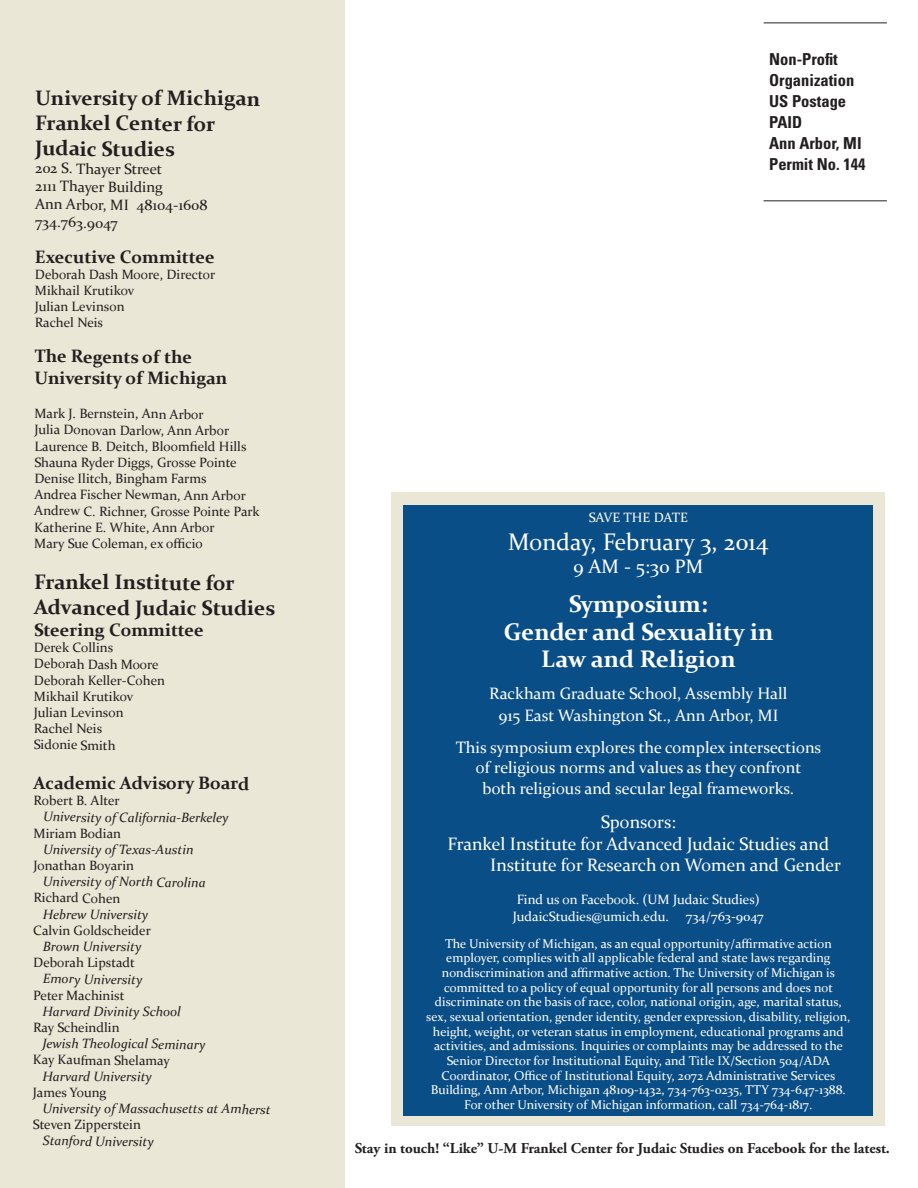
<style>
.page{position:relative;width:918px;height:1188px;background:#fff}
.page>*{position:absolute;margin:0;border:0;box-sizing:border-box;transform-origin:0 0}
.t1{font:700 24px/27.5px "Constantia";color:#fff;text-align:center}
.t2{font:24px "Constantia";color:#fff}
.t3{font:700 21px/25.2px "Constantia";letter-spacing:-.005em;color:#231f20}
.t4{font:19.5px "Constantia";color:#fff}
.t5{font:700 18px/21.6px "Constantia";letter-spacing:-.005em;color:#231f20}
.t6{font:18px "Constantia";color:#fff}
.t7{font:16.5px/21.5px "Constantia";color:#fff;text-align:center}
.t8{font:700 condensed 16.5px/21px "Univers";color:#231f20}
.t9{font:700 15px "Adobe Garamond Pro";color:#231f20}
.t10{font:15px/18px "Constantia";letter-spacing:-.005em;color:#231f20}
.t11{font:13.5px/16.2px "Constantia";letter-spacing:-.005em;color:#231f20}
.t12{font:italic 13.5px "Constantia";letter-spacing:-.005em;color:#231f20}
.t13{font:13.5px/16.6px "Constantia";color:#fff}
.t14{font:12.75px/14.7px "Constantia";color:#fff;text-align:center}
</style>
<div class="page">
<div style="left:0;top:0;width:344px;height:1188px;background:#ebe7d6"></div>
<div style="left:391px;top:492px;width:494px;height:634px;background:#ebe7d6"></div>
<div style="left:404px;top:505px;width:469px;height:611px;background:#0a4e87"></div>
<hr style="left:764px;top:22px;width:123px;height:1px;background:#231f20">
<hr style="left:764px;top:200px;width:123px;height:1px;background:#231f20">
<h2 class="t3" style="left:35px;top:84px;width:227px">University of Michigan<br>Frankel Center for<br>Judaic Studies</h2>
<p class="t10" style="left:35px;top:159px;width:174px">202 S. Thayer Street<br>2111 Thayer Building<br>Ann Arbor, MI 48104-1608<br>734.763.9047</p>
<h3 class="t5" style="left:35px;top:245px;width:181px">Executive Committee</h3>
<p class="t11" style="left:35px;top:266px;width:182px">Deborah Dash Moore, Director<br>Mikhail Krutikov<br>Julian Levinson<br>Rachel Neis</p>
<h3 class="t5" style="left:35px;top:345px;width:194px">The Regents of the<br>University of Michigan</h3>
<p class="t11" style="left:34px;top:405px;width:227px">Mark J. Bernstein, Ann Arbor<br>Julia Donovan Darlow, Ann Arbor<br>Laurence B. Deitch, Bloomfield Hills<br>Shauna Ryder Diggs, Grosse Pointe<br>Denise Ilitch, Bingham Farms<br>Andrea Fischer Newman, Ann Arbor<br>Andrew C. Richner, Grosse Pointe Park<br>Katherine E. White, Ann Arbor<br>Mary Sue Coleman, ex officio</p>
<h2 class="t3" style="left:34px;top:569px;width:242px">Frankel Institute for<br>Advanced Judaic Studies</h2>
<h3 class="t5" style="left:34px;top:618px;width:172px">Steering Committee</h3>
<p class="t11" style="left:34px;top:639px;width:133px">Derek Collins<br>Deborah Dash Moore<br>Deborah Keller-Cohen<br>Mikhail Krutikov<br>Julian Levinson<br>Rachel Neis<br>Sidonie Smith</p>
<h3 class="t5" style="left:34px;top:771px;width:217px">Academic Advisory Board</h3>
<p class="t11" style="left:34px;top:792px;width:88px">Robert B. Alter</p>
<p class="t12" style="left:43px;top:808px;width:187px">University of California-Berkeley</p>
<p class="t11" style="left:34px;top:824px;width:89px">Miriam Bodian</p>
<p class="t12" style="left:43px;top:840px;width:152px">University of Texas-Austin</p>
<p class="t11" style="left:33px;top:857px;width:102px">Jonathan Boyarin</p>
<p class="t12" style="left:43px;top:873px;width:164px">University of North Carolina</p>
<p class="t11" style="left:33px;top:889px;width:89px">Richard Cohen</p>
<p class="t12" style="left:43px;top:905px;width:107px">Hebrew University</p>
<p class="t11" style="left:33px;top:922px;width:119px">Calvin Goldscheider</p>
<p class="t12" style="left:43px;top:937px;width:100px">Brown University</p>
<p class="t11" style="left:33px;top:954px;width:103px">Deborah Lipstadt</p>
<p class="t12" style="left:43px;top:970px;width:101px">Emory University</p>
<p class="t11" style="left:33px;top:986px;width:93px">Peter Machinist</p>
<p class="t12" style="left:43px;top:1002px;width:140px">Harvard Divinity School</p>
<p class="t11" style="left:33px;top:1019px;width:88px">Ray Scheindlin</p>
<p class="t12" style="left:43px;top:1035px;width:165px">Jewish Theological Seminary</p>
<p class="t11" style="left:33px;top:1051px;width:138px">Kay Kaufman Shelamay</p>
<p class="t12" style="left:42px;top:1067px;width:111px">Harvard University</p>
<p class="t11" style="left:33px;top:1084px;width:75px">James Young</p>
<p class="t12" style="left:42px;top:1100px;width:230px">University of Massachusetts at Amherst</p>
<p class="t11" style="left:33px;top:1116px;width:110px">Steven Zipperstein</p>
<p class="t12" style="left:43px;top:1132px;width:112px">Stanford University</p>
<p class="t8" style="left:769px;top:48px;width:98px">Non-Profit<br>Organization<br>US Postage<br>PAID<br>Ann Arbor, MI<br>Permit No. 144</p>
<p class="t13" style="left:589px;top:509px;width:101px">SAVE THE DATE</p>
<h1 class="t2" style="left:508px;top:525px;width:262px">Monday, February 3, 2014</h1>
<h3 class="t4" style="left:573px;top:553px;width:132px">9 AM - 5:30 PM</h3>
<h1 class="t1" style="left:504px;top:589px;width:271px">Symposium:<br>Gender and Sexuality in<br>Law and Religion</h1>
<p class="t7" style="left:489px;top:682px;width:300px">Rackham Graduate School, Assembly Hall<br>915 East Washington St., Ann Arbor, MI</p>
<p class="t7" style="left:456px;top:737px;width:367px;line-height:20px">This symposium explores the complex intersections of religious norms and values as they confront</p>
<p class="t7" style="left:483px;top:777px;width:313px">both religious and secular legal frameworks.</p>
<h3 class="t6" style="left:601px;top:810px;width:77px">Sponsors:</h3>
<h3 class="t6" style="left:447px;top:831px;width:383px">Frankel Institute for Advanced Judaic Studies and</h3>
<h3 class="t6" style="left:490px;top:853px;width:352px">Institute for Research on Women and Gender</h3>
<p class="t13" style="left:513px;top:891px;width:248px">Find us on Facebook. (UM Judaic Studies)<br>JudaicStudies@umich.edu.</p>
<p class="t13" style="left:686px;top:907px;width:79px">734/763-9047</p>
<p class="t14" style="left:426px;top:936px;width:426px">The University of Michigan, as an equal opportunity/affirmative action employer, complies with all applicable federal and state laws regarding nondiscrimination and affirmative action. The University of Michigan is committed to a policy of equal opportunity for all persons and does not discriminate on the basis of race, color, national origin, age, marital status, sex, sexual orientation, gender identity, gender expression, disability, religion, height, weight, or veteran status in employment, educational programs and activities, and admissions. Inquiries or complaints may be addressed to the Senior Director for Institutional Equity, and Title IX/Section 504/ADA Coordinator, Office of Institutional Equity, 2072 Administrative Services Building, Ann Arbor, Michigan 48109-1432, 734-763-0235, TTY 734-647-1388.<br>For other University of Michigan information, call 734-764-1817.</p>
<p class="t9" style="left:355px;top:1139px;width:537px">Stay in touch! “Like” U-M Frankel Center for Judaic Studies on Facebook for the latest.</p>
</div>
